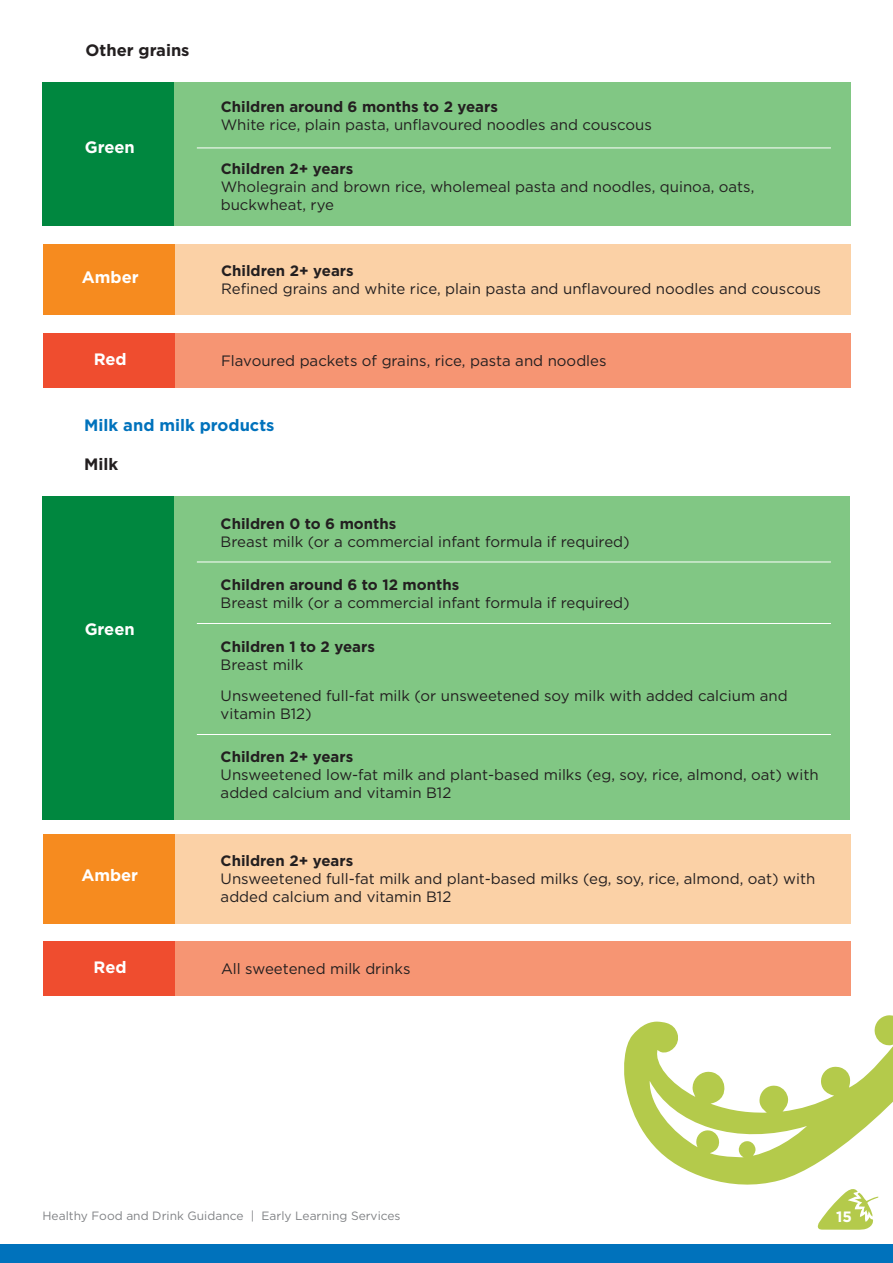
<style>
.page{position:relative;width:893px;height:1263px;background:#fff}
.page>*{position:absolute;margin:0;border:0;box-sizing:border-box;transform-origin:0 0}
.t1{font:700 16.5px "Gotham";color:#fff}
.subby{font:700 16.5px "Gotham";color:#0072bc}
.t2{font:700 16.5px "Gotham";color:#231f20}
.t3{font:15px/18px "Gotham";color:#231f20}
.t4{font:700 15px "Gotham";color:#231f20}
.t5{font:700 15px "Gotham";color:#fff}
.t6{font:12px "Gotham";color:#808285}
</style>
<div class="page">
<div style="left:43px;top:82px;width:807px;height:144px;background:#81c784"></div>
<div style="left:43px;top:82px;width:131px;height:144px;background:#00873f"></div>
<div style="left:43px;top:245px;width:808px;height:70px;background:#fbd1a6"></div>
<div style="left:43px;top:245px;width:131px;height:70px;background:#f68b1f"></div>
<div style="left:43px;top:333px;width:808px;height:54px;background:#f69573"></div>
<div style="left:43px;top:333px;width:131px;height:54px;background:#ef4d2f"></div>
<div style="left:43px;top:834px;width:808px;height:89px;background:#fbd1a6"></div>
<div style="left:43px;top:834px;width:131px;height:89px;background:#f68b1f"></div>
<div style="left:43px;top:941px;width:808px;height:55px;background:#f69573"></div>
<div style="left:43px;top:941px;width:131px;height:55px;background:#ef4d2f"></div>
<div style="left:43px;top:496px;width:807px;height:323px;background:#81c784"></div>
<div style="left:43px;top:496px;width:131px;height:323px;background:#00873f"></div>
<hr style="left:197px;top:148px;width:634px;height:1px;background:#fff">
<hr style="left:197px;top:562px;width:634px;height:1px;background:#fff">
<hr style="left:197px;top:623px;width:634px;height:1px;background:#fff">
<hr style="left:197px;top:734px;width:634px;height:1px;background:#fff">
<svg style="left:624px;top:1015px;width:269px;height:170px"></svg>
<svg style="left:817px;top:1189px;width:61px;height:41px"></svg>
<div style="left:0;top:1245px;width:893px;height:18px;background:#0072bc"></div>
<p class="t2" style="left:86px;top:39px;width:106px">Other grains</p>
<p class="t1" style="left:85px;top:137px;width:52px">Green</p>
<p class="t1" style="left:82px;top:266px;width:58px">Amber</p>
<p class="t4" style="left:221px;top:97px;width:279px">Children around 6 months to 2 years</p>
<p class="t3" style="left:221px;top:116px;width:433px">White rice, plain pasta, unflavoured noodles and couscous</p>
<p class="t4" style="left:221px;top:159px;width:134px">Children 2+ years</p>
<p class="t3" style="left:221px;top:177px;width:535px">Wholegrain and brown rice, wholemeal pasta and noodles, quinoa, oats, buckwheat, rye</p>
<p class="t4" style="left:221px;top:261px;width:134px">Children 2+ years</p>
<p class="t3" style="left:221px;top:279px;width:601px">Refined grains and white rice, plain pasta and unflavoured noodles and couscous</p>
<p class="t1" style="left:94px;top:348px;width:35px">Red</p>
<p class="t3" style="left:221px;top:351px;width:387px">Flavoured packets of grains, rice, pasta and noodles</p>
<p class="subby" style="left:84px;top:415px;width:192px">Milk and milk products</p>
<p class="t2" style="left:84px;top:453px;width:36px">Milk</p>
<p class="t1" style="left:85px;top:618px;width:52px">Green</p>
<p class="t1" style="left:81px;top:864px;width:58px">Amber</p>
<p class="t4" style="left:221px;top:513px;width:177px">Children 0 to 6 months</p>
<p class="t3" style="left:221px;top:532px;width:411px">Breast milk (or a commercial infant formula if required)</p>
<p class="t4" style="left:221px;top:575px;width:240px">Children around 6 to 12 months</p>
<p class="t3" style="left:221px;top:594px;width:411px">Breast milk (or a commercial infant formula if required)</p>
<p class="t4" style="left:221px;top:636px;width:156px">Children 1 to 2 years</p>
<p class="t3" style="left:221px;top:655px;width:84px">Breast milk</p>
<p class="t3" style="left:221px;top:686px;width:568px">Unsweetened full-fat milk (or unsweetened soy milk with added calcium and vitamin B12)</p>
<p class="t4" style="left:221px;top:747px;width:134px">Children 2+ years</p>
<p class="t3" style="left:221px;top:765px;width:600px">Unsweetened low-fat milk and plant-based milks (eg, soy, rice, almond, oat) with added calcium and vitamin B12</p>
<p class="t4" style="left:221px;top:851px;width:134px">Children 2+ years</p>
<p class="t3" style="left:221px;top:870px;width:596px">Unsweetened full-fat milk and plant-based milks (eg, soy, rice, almond, oat) with added calcium and vitamin B12</p>
<p class="t1" style="left:94px;top:956px;width:35px">Red</p>
<p class="t3" style="left:221px;top:959px;width:191px">All sweetened milk drinks</p>
<p class="t6" style="left:43px;top:1208px;width:360px">Healthy Food and Drink Guidance | Early Learning Services</p>
<p class="t5" style="left:836px;top:1207px;width:17px">15</p>
</div>
